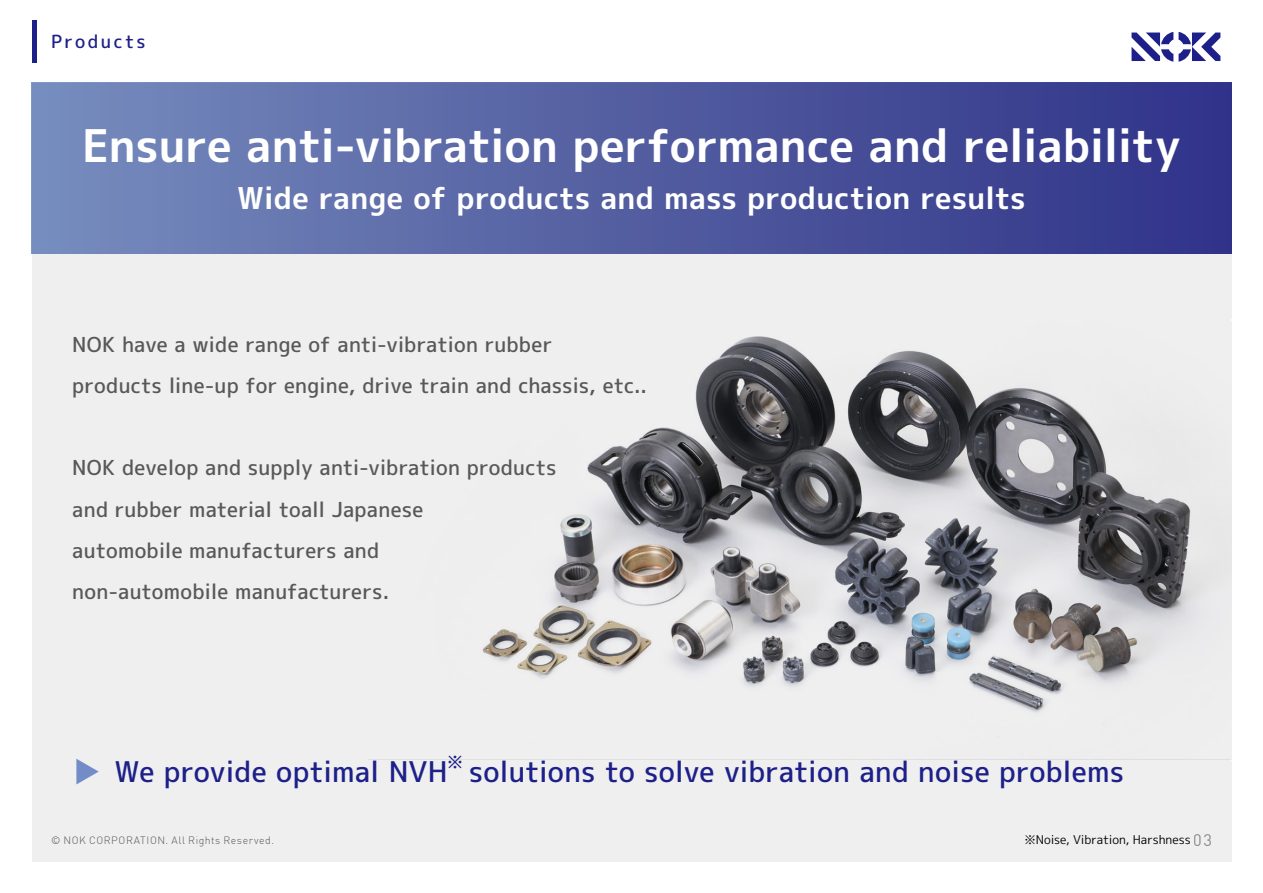
<style>
.page{position:relative;width:1263px;height:893px;background:#fff}
.page>*{position:absolute;margin:0;border:0;box-sizing:border-box;transform-origin:0 0}
.t1{font:45px "mplus 1 c bold";letter-spacing:-.005em;color:#fff}
.t2{font:30px "mplus 1 c bold";letter-spacing:.005em;color:#fff}
.t3{font:28.5px "mplus 1 c medium";color:#1d2088}
.t4{font:20.7px/41.2px "mplus 1 c medium";letter-spacing:.005em;color:#595757}
.t5{font:18px "mplus 1 c medium";letter-spacing:.135em;color:#1d2088}
.t6{font:16.65px "mplus 1 c medium";color:#1d2088}
.t7{font:16.5px "DIN";color:#595757}
.t8{font:12px "mplus 1 c regular";letter-spacing:-.005em;color:#000}
.t9{font:300 10.5px "DIN";letter-spacing:.05em;color:#595757}
.s1{font-family:"mplus 1 c bold";color:#718cc7}
</style>
<div class="page">
<div style="left:32px;top:83px;width:1199px;height:778px;background:#efefef"></div>
<div style="left:32px;top:83px;width:1199px;height:170px;background:linear-gradient(to right,#778cbd,#2f3187)"></div>
<hr style="left:32px;top:21px;width:4px;height:42px;background:#1d2088">
<img style="left:482px;top:336px;width:740px;height:401px">
<svg style="left:1131px;top:32px;width:89px;height:30px"></svg>
<p class="t5" style="left:51px;top:29px;width:96px">Products</p>
<h1 class="t1" style="left:82px;top:113px;width:1100px">Ensure anti-vibration performance and reliability</h1>
<h2 class="t2" style="left:237px;top:177px;width:790px">Wide range of products and mass production results</h2>
<p class="t4" style="left:72px;top:323px;width:576px">NOK have a wide range of anti-vibration rubber products line-up for engine, drive train and chassis, etc..</p>
<p class="t4" style="left:72px;top:447px;width:486px">NOK develop and supply anti-vibration products and rubber material toall Japanese<br>automobile manufacturers and<br>non-automobile manufacturers.</p>
<h3 class="t3" style="left:72px;top:751px;width:377px"><span class="s1">▶︎</span> We provide optimal NVH</h3>
<p class="t6" style="left:447px;top:750px;width:18px">※</p>
<h3 class="t3" style="left:469px;top:751px;width:657px">solutions to solve vibration and noise problems</h3>
<p class="t9" style="left:51px;top:836px;width:225px">© NOK CORPORATION. All Rights Reserved.</p>
<p class="t7" style="left:1194px;top:832px;width:20px">03</p>
<p class="t8" style="left:1024px;top:831px;width:168px">※Noise, Vibration, Harshness</p>
</div>
